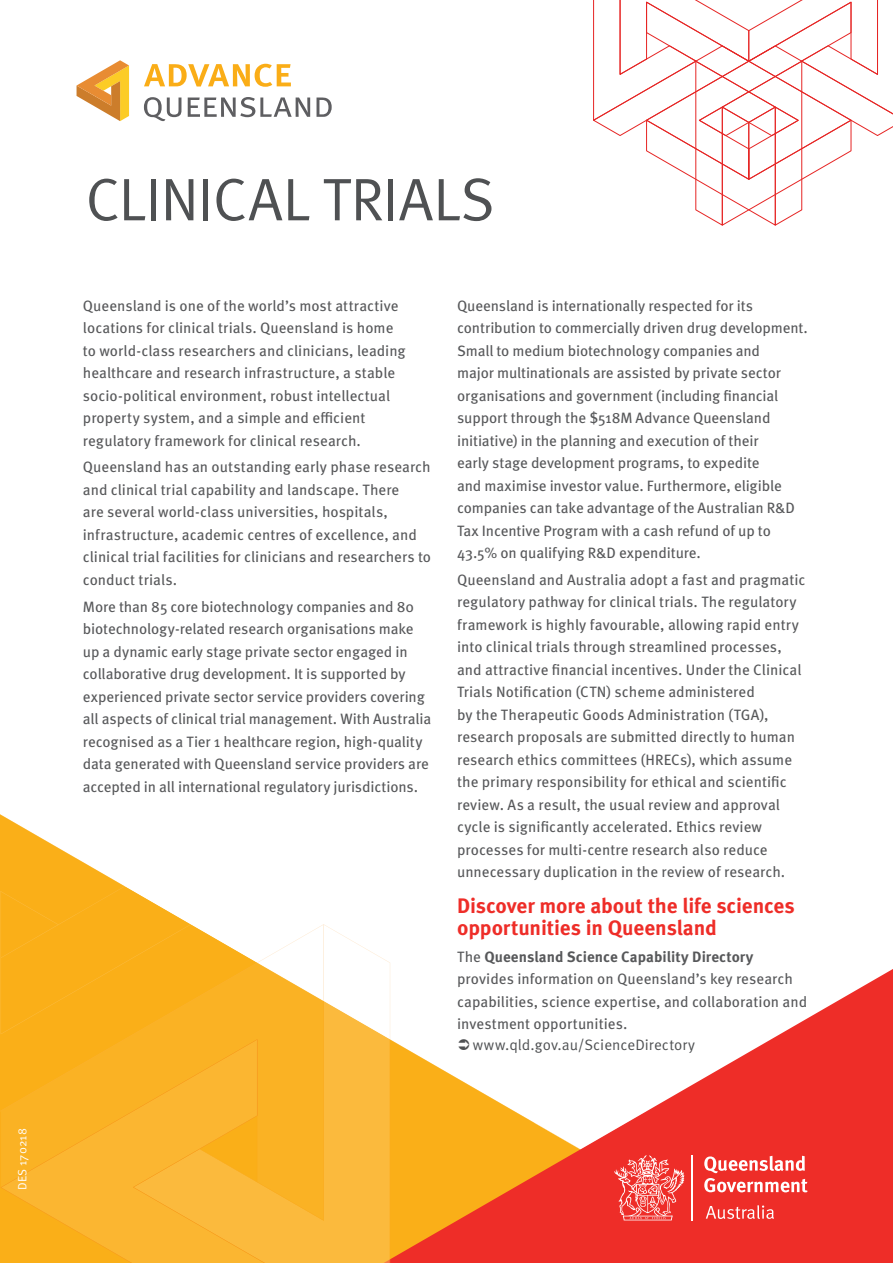
<style>
.page{position:relative;width:893px;height:1263px;background:#fff}
.page>*{position:absolute;margin:0;border:0;box-sizing:border-box;transform-origin:0 0}
.Document_heading{font:60px "Meta OT Norm";letter-spacing:-.01em;color:#4f5153}
.Sub_heading{font:700 21px/22.5px "Meta OT";letter-spacing:-.01em;color:#ee2d28}
.Paragraph_Style_1{font:15px/22.5px "Meta OT";color:#57585a}
.indent{font:15px "Meta OT Norm";letter-spacing:.005em;color:#4f5153}
.indent-2{font:12px "Meta OT Norm";letter-spacing:.01em;color:#fff}
.s1{font-weight:700}
</style>
<div class="page">
<div style="left:837px;top:969px;width:56px;height:294px;background:#ee2d28"></div>
<svg style="left:144px;top:97px;width:37px;height:24px"></svg>
<svg style="left:188px;top:97px;width:122px;height:20px"></svg>
<svg style="left:317px;top:98px;width:15px;height:19px"></svg>
<svg style="left:144px;top:64px;width:147px;height:23px"></svg>
<svg style="left:77px;top:60px;width:52px;height:61px"></svg>
<svg style="left:593px;top:0;width:300px;height:226px"></svg>
<svg style="left:0;top:814px;width:837px;height:449px"></svg>
<p class="indent-2" style="left:15px;top:1190px;width:63px;rotate:-90deg">DES 170218</p>
<p class="Document_heading" style="left:85px;top:163px;width:411px">CLINICAL TRIALS</p>
<p class="Paragraph_Style_1" style="left:83px;top:294px;width:324px">Queensland is one of the world’s most attractive locations for clinical trials. Queensland is home to world-class researchers and clinicians, leading healthcare and research infrastructure, a stable socio-political environment, robust intellectual property system, and a simple and efficient regulatory framework for clinical research.</p>
<p class="Paragraph_Style_1" style="left:83px;top:456px;width:350px">Queensland has an outstanding early phase research and clinical trial capability and landscape. There<br>are several world-class universities, hospitals, infrastructure, academic centres of excellence, and clinical trial facilities for clinicians and researchers to conduct trials.</p>
<p class="Paragraph_Style_1" style="left:83px;top:595px;width:350px">More than 85 core biotechnology companies and 80 biotechnology-related research organisations make up a dynamic early stage private sector engaged in collaborative drug development. It is supported by experienced private sector service providers covering all aspects of clinical trial management. With Australia recognised as a Tier 1 healthcare region, high-quality data generated with Queensland service providers are accepted in all international regulatory jurisdictions.</p>
<p class="Paragraph_Style_1" style="left:457px;top:294px;width:352px">Queensland is internationally respected for its contribution to commercially driven drug development.<br>Small to medium biotechnology companies and<br>major multinationals are assisted by private sector organisations and government (including financial support through the $518M Advance Queensland initiative) in the planning and execution of their<br>early stage development programs, to expedite<br>and maximise investor value. Furthermore, eligible companies can take advantage of the Australian R&amp;D Tax Incentive Program with a cash refund of up to 43.5% on qualifying R&amp;D expenditure.</p>
<p class="Paragraph_Style_1" style="left:457px;top:569px;width:350px">Queensland and Australia adopt a fast and pragmatic regulatory pathway for clinical trials. The regulatory framework is highly favourable, allowing rapid entry into clinical trials through streamlined processes, and attractive financial incentives. Under the Clinical Trials Notification (CTN) scheme administered<br>by the Therapeutic Goods Administration (TGA), research proposals are submitted directly to human research ethics committees (HRECs), which assume the primary responsibility for ethical and scientific review. As a result, the usual review and approval cycle is significantly accelerated. Ethics review processes for multi-centre research also reduce unnecessary duplication in the review of research.</p>
<p class="Sub_heading" style="left:457px;top:894px;width:339px">Discover more about the life sciences opportunities in Queensland</p>
<p class="Paragraph_Style_1" style="left:457px;top:946px;width:352px">The <span class="s1">Queensland Science Capability Directory </span>provides information on Queensland’s key research capabilities, science expertise, and collaboration and investment opportunities.</p>
<p class="indent" style="left:473px;top:1036px;width:224px">www.qld.gov.au/ScienceDirectory</p>
</div>
